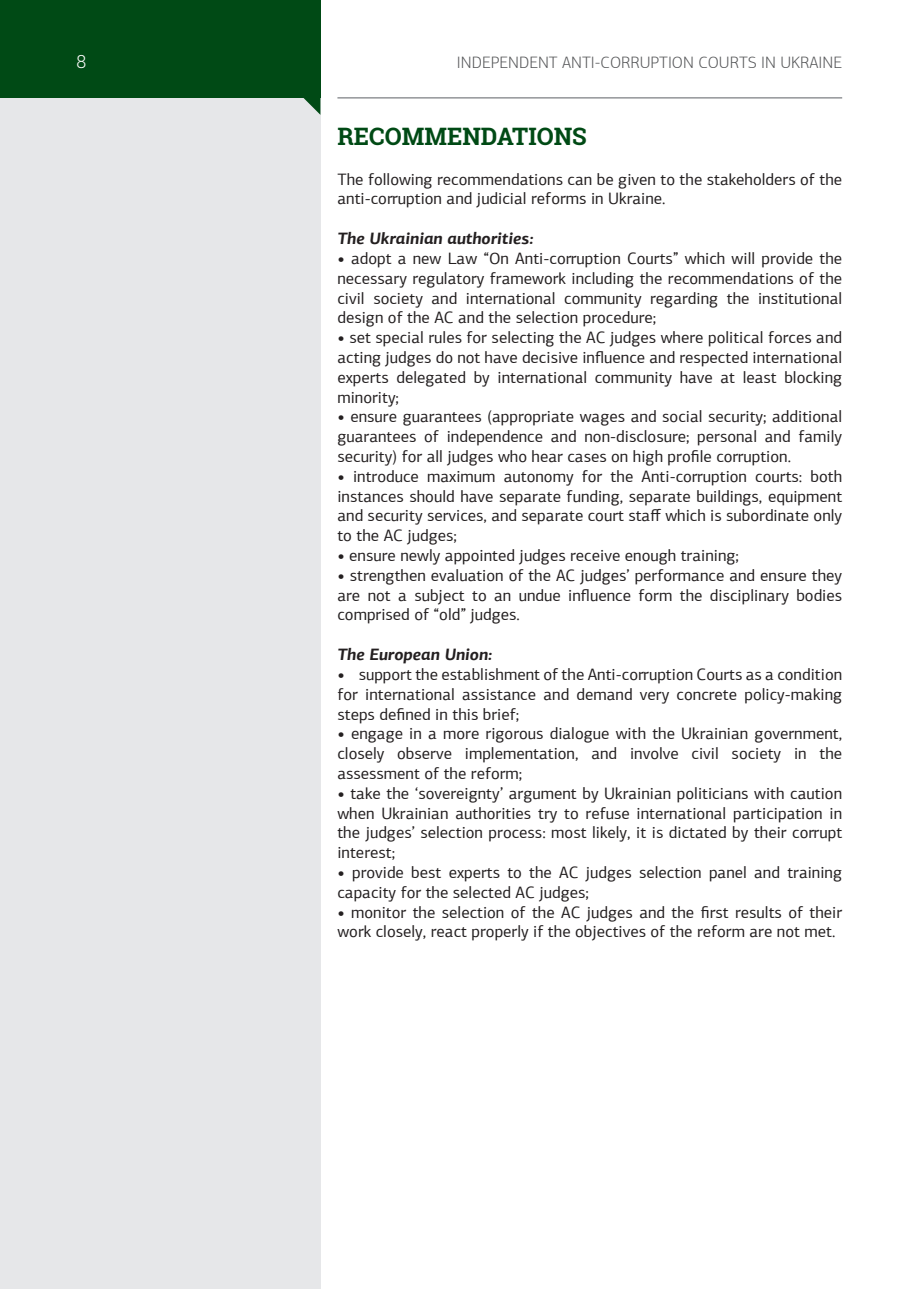
<style>
.page{position:relative;width:906px;height:1289px;background:#fff}
.page>*{position:absolute;margin:0;border:0;box-sizing:border-box;transform-origin:0 0}
.t1{font:700 24px "Roboto Slab";color:#004a15}
.t2{font:300 18px "Roboto Slab";color:#fff}
.t3{font:16.5px/19.8px "PF Agora Sans Pro";color:#231f20;text-align:justify}
.t4{font:300 16.5px "PF Agora Sans Pro";color:#57585a}
.t5{font:italic 700 16.5px "PF Agora Sans Pro";color:#231f20}
.s1{font-weight:900}
</style>
<div class="page">
<div style="left:0;top:0;width:320px;height:1288px;background:#e6e7e9"></div>
<div style="left:0;top:0;width:320px;height:98px;background:#004a15"></div>
<hr style="left:337px;top:97px;width:505px;height:2px;background:#939598">
<svg style="left:303px;top:98px;width:17px;height:17px"></svg>
<p class="t2" style="left:77px;top:49px;width:11px">8</p>
<p class="t4" style="left:457px;top:53px;width:387px">INDEPENDENT ANTI-CORRUPTION COURTS IN UKRAINE</p>
<p class="t1" style="left:337px;top:120px;width:251px">RECOMMENDATIONS</p>
<p class="t3" style="left:337px;top:169px;width:506px">The following recommendations can be given to the stakeholders of the anti-corruption and judicial reforms in Ukraine.</p>
<p class="t5" style="left:337px;top:228px;width:198px">The Ukrainian authorities:</p>
<p class="t3" style="left:337px;top:248px;width:506px"><span class="s1">•</span> adopt a new Law “On Anti-corruption Courts” which will provide the necessary regulatory framework including the recommendations of the civil society and international community regarding the institutional design of the AC and the selection procedure;</p>
<p class="t3" style="left:337px;top:327px;width:506px"><span class="s1">•</span> set special rules for selecting the AC judges where political forces and acting judges do not have decisive influence and respected international experts delegated by international community have at least blocking minority;</p>
<p class="t3" style="left:337px;top:407px;width:506px"><span class="s1">•</span> ensure guarantees (appropriate wages and social security; additional guarantees of independence and non-disclosure; personal and family security) for all judges who hear cases on high profile corruption.</p>
<p class="t3" style="left:337px;top:466px;width:506px"><span class="s1">•</span> introduce maximum autonomy for the Anti-corruption courts: both instances should have separate funding, separate buildings, equipment and security services, and separate court staff which is subordinate only to the AC judges;</p>
<p class="t3" style="left:337px;top:545px;width:403px"><span class="s1">•</span> ensure newly appointed judges receive enough training;</p>
<p class="t3" style="left:337px;top:565px;width:506px"><span class="s1">•</span> strengthen evaluation of the AC judges’ performance and ensure they are not a subject to an undue influence form the disciplinary bodies comprised of “old” judges.</p>
<p class="t5" style="left:337px;top:644px;width:156px">The European Union:</p>
<p class="t3" style="left:337px;top:664px;width:506px"><span class="s1">•</span> support the establishment of the Anti-corruption Courts as a condition for international assistance and demand very concrete policy-making steps defined in this brief;</p>
<p class="t3" style="left:337px;top:723px;width:506px"><span class="s1">•</span> engage in a more rigorous dialogue with the Ukrainian government, closely observe implementation, and involve civil society in the assessment of the reform;</p>
<p class="t3" style="left:337px;top:783px;width:506px"><span class="s1">•</span> take the ‘sovereignty’ argument by Ukrainian politicians with caution when Ukrainian authorities try to refuse international participation in the judges’ selection process: most likely, it is dictated by their corrupt interest;</p>
<p class="t3" style="left:337px;top:862px;width:506px"><span class="s1">•</span> provide best experts to the AC judges selection panel and training capacity for the selected AC judges;</p>
<p class="t3" style="left:337px;top:902px;width:506px"><span class="s1">•</span> monitor the selection of the AC judges and the first results of their work closely, react properly if the objectives of the reform are not met.</p>
</div>
